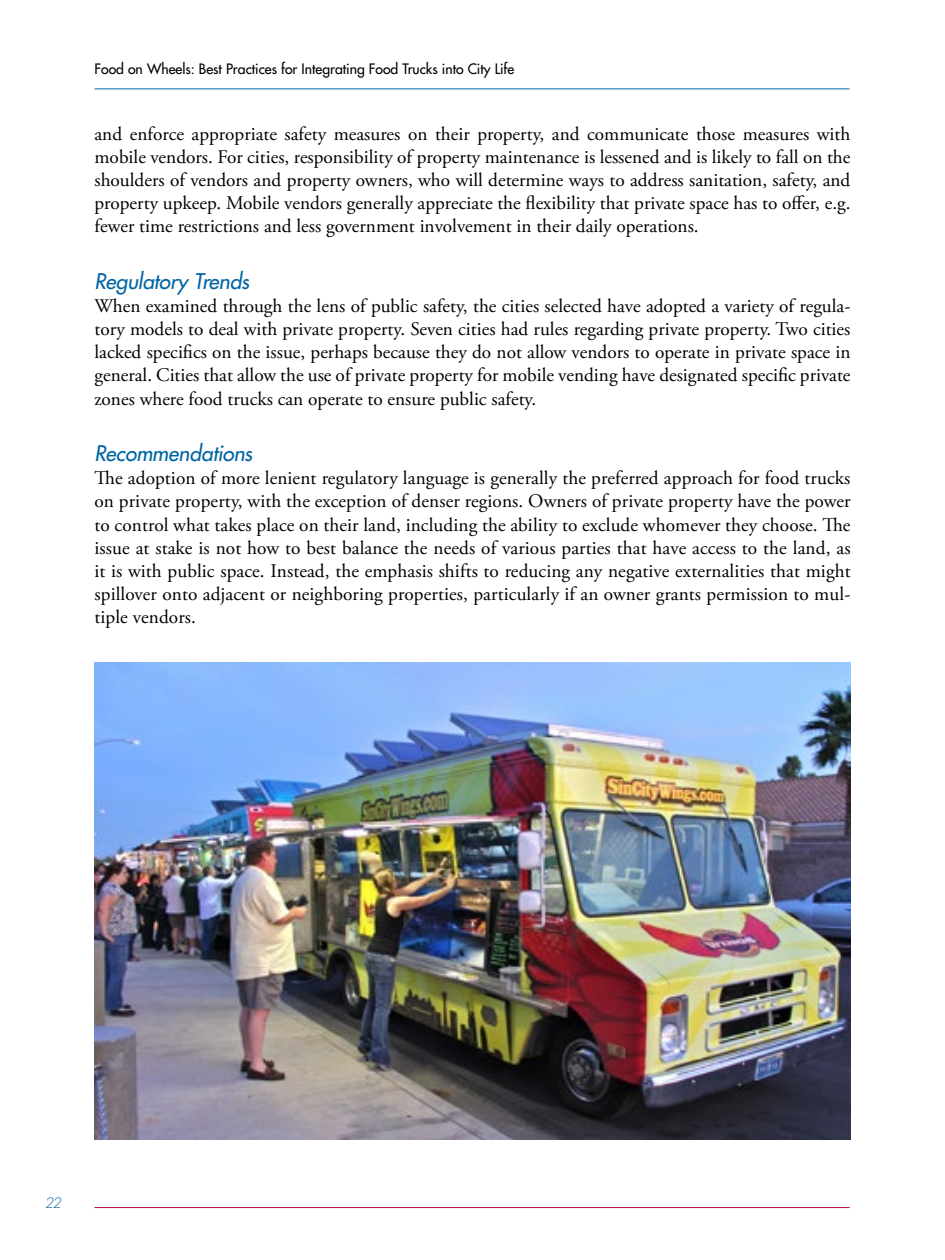
<style>
.page{position:relative;width:945px;height:1260px;background:#fff}
.page>*{position:absolute;margin:0;border:0;box-sizing:border-box;transform-origin:0 0}
.t1{font:italic 21px "Futura";letter-spacing:-.005em;color:#0065a4}
.t2{font:19.25px/23.1px "Adobe Garamond Pro";color:#000;text-align:justify}
.t3{font:14px "Futura";color:#000}
.t4{font:italic 300 14px "Futura";color:#0065a4}
</style>
<div class="page">
<hr style="left:95px;top:88px;width:755px;height:1px;background:#0065a4">
<hr style="left:95px;top:1207px;width:755px;height:1px;background:#b30838">
<img style="left:94px;top:662px;width:756px;height:477px">
<p class="t3" style="left:94px;top:60px;width:421px">Food on Wheels: Best Practices for Integrating Food Trucks into City Life</p>
<p class="t2" style="left:95px;top:123px;width:758px">and enforce appropriate safety measures on their property, and communicate those measures with mobile vendors. For cities, responsibility of property maintenance is lessened and is likely to fall on the shoulders of vendors and property owners, who will determine ways to address sanitation, safety, and property upkeep. Mobile vendors generally appreciate the fexibility that private space has to ofer, e.g. fewer time restrictions and less government involvement in their daily operations.</p>
<p class="t1" style="left:94px;top:268px;width:156px">Regulatory Trends</p>
<p class="t2" style="left:94px;top:295px;width:758px">When examined through the lens of public safety, the cities selected have adopted a variety of regula&shy;tory models to deal with private property. Seven cities had rules regarding private property. Two cities lacked specifcs on the issue, perhaps because they do not allow vendors to operate in private space in general. Cities that allow the use of private property for mobile vending have designated specifc private zones where food trucks can operate to ensure public safety.</p>
<p class="t1" style="left:94px;top:440px;width:159px">Recommendations</p>
<p class="t2" style="left:94px;top:467px;width:758px">Te adoption of more lenient regulatory language is generally the preferred approach for food trucks on private property, with the exception of denser regions. Owners of private property have the power to control what takes place on their land, including the ability to exclude whomever they choose. Te issue at stake is not how to best balance the needs of various parties that have access to the land, as it is with public space. Instead, the emphasis shifts to reducing any negative externalities that might spillover onto adjacent or neighboring properties, particularly if an owner grants permission to mul&shy;tiple vendors.</p>
<p class="t4" style="left:45px;top:1194px;width:18px">22</p>
</div>
